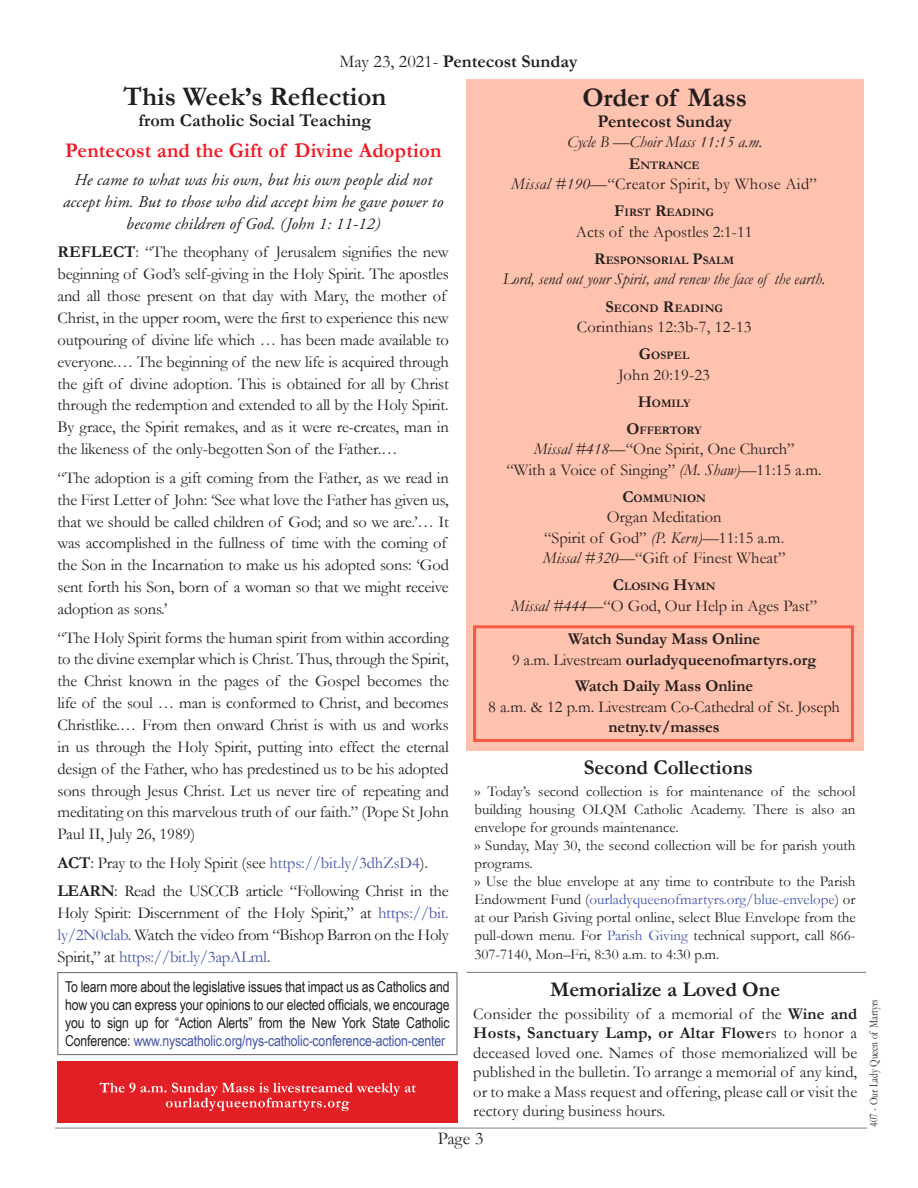
<style>
.page{position:relative;width:918px;height:1188px;background:#fff}
.page>*{position:absolute;margin:0;border:0;box-sizing:border-box;transform-origin:0 0}
.t1{font:700 27px "Garamond";color:#241f1f}
.t2{font:700 21px "Garamond";color:#241f1f}
.t3{font:700 21px "Garamond";letter-spacing:.01em;color:#ef1923}
.t4{font:700 18px "Garamond";color:#241f1f}
.t5{font:18px "Garamond";color:#241f1f}
.t6{font:16.5px/21.9px "Garamond";letter-spacing:-.01em;color:#241f1f;text-align:center}
.t7{font:italic 16.5px/21.9px "Adobe Garamond Pro";letter-spacing:.01em;color:#241f1f;text-align:center}
.t8{font:700 16.5px/26.8px "Garamond";color:#241f1f;text-align:center}
.t9{font:italic 16.5px "Garamond";color:#241f1f}
.t10{font:16.5px "Garamond";letter-spacing:.02em;color:#241f1f}
.t11{font:16.5px "Garamond";letter-spacing:.01em;color:#241f1f}
.t12{font:15px/18px "Garamond";color:#241f1f}
.t13{font:15px/18px "Arial Narrow";letter-spacing:-.01em;color:#241f1f;text-align:justify}
.t14{font:12px "Garamond";color:#241f1f;scale:.8 1}
.t15{font:700 11.55px "Garamond";color:#241f1f}
.s1{font-weight:400}
.s2{font-weight:700}
.s3{color:#4455a7}
.s4{font-size:16.5px}
.s5{font-style:italic}
</style>
<div class="page">
<hr style="left:55px;top:1128px;width:812px;height:1px;background:#838182">
<div style="left:466px;top:79px;width:398px;height:672px;background:#ffc2ae"></div>
<div style="left:473px;top:625px;width:381px;height:117px;border:3px solid #f55b44"></div>
<div style="left:57px;top:972px;width:401px;height:83px;border:1px solid #7f7077"></div>
<div style="left:57px;top:1062px;width:401px;height:61px;background:#e11f25"></div>
<svg style="left:99px;top:1082px;width:317px;height:29px"></svg>
<hr style="left:467px;top:972px;width:399px;height:1px;background:#7f7077">
<p class="t4" style="left:339px;top:49px;width:239px"><span class="s1">May 23, 2021-</span> Pentecost Sunday</p>
<h1 class="t1" style="left:123px;top:79px;width:264px">This Week’s Reflection</h1>
<p class="t4" style="left:138px;top:108px;width:234px">from Catholic Social Teaching</p>
<p class="t3" style="left:65px;top:136px;width:378px">Pentecost and the Gift of Divine Adoption</p>
<p class="t7" style="left:63px;top:169px;width:382px">He came to what was his own, but his own people did not accept him. But to those who did accept him he gave power to become children of God. (John 1: 11-12)</p>
<p class="t6" style="left:58px;top:241px;width:393px;text-align:left"><span class="s2">REFLECT</span>: “The theophany of Jerusalem signifies the new beginning of God’s self-giving in the Holy Spirit. The apostles and all those present on that day with Mary, the mother of Christ, in the upper room, were the first to experience this new outpouring of divine life which … has been made available to everyone.… The beginning of the new life is acquired through the gift of divine adoption. This is obtained for all by Christ through the redemption and extended to all by the Holy Spirit.<br>By grace, the Spirit remakes, and as it were re-creates, man in the likeness of the only-begotten Son of the Father.…</p>
<p class="t6" style="left:58px;top:466px;width:393px;text-align:left">“The adoption is a gift coming from the Father, as we read in the First Letter of John: ‘See what love the Father has given us, that we should be called children of God; and so we are.’… It was accomplished in the fullness of time with the coming of the Son in the Incarnation to make us his adopted sons: ‘God sent forth his Son, born of a woman so that we might receive adoption as sons.’</p>
<p class="t6" style="left:58px;top:626px;width:393px;text-align:justify">“The Holy Spirit forms the human spirit from within according to the divine exemplar which is Christ. Thus, through the Spirit, the Christ known in the pages of the Gospel becomes the life of the soul … man is conformed to Christ, and becomes Christlike.… From then onward Christ is with us and works in us through the Holy Spirit, putting into effect the eternal design of the Father, who has predestined us to be his adopted sons through Jesus Christ. Let us never tire of repeating and meditating on this marvelous truth of our faith.” (Pope St John Paul II, July 26, 1989)</p>
<p class="t6" style="left:58px;top:848px;width:393px;line-height:28.7px;text-align:left"><span class="s2">ACT</span>: Pray to the Holy Spirit (see <span class="s3">https://bit.ly/3dhZsD4</span>).<br><span class="s2">LEARN</span>: Read the USCCB article “Following Christ in the</p>
<p class="t6" style="left:58px;top:902px;width:393px;text-align:justify">Holy Spirit: Discernment of the Holy Spirit,” at <span class="s3">https://bit. ly/2N0clab</span>. Watch the video from “Bishop Barron on the Holy Spirit,” at <span class="s3">https://bit.ly/3apALml</span>.</p>
<p class="t13" style="left:65px;top:977px;width:386px">To learn more about the legislative issues that impact us as Catholics and how you can express your opinions to our elected officials, we encourage you to sign up for “Action Alerts” from the New York State Catholic Conference: <span class="s3">www.nyscatholic.org/nys-catholic-conference-action-center</span></p>
<p class="t2" style="left:550px;top:975px;width:232px">Memorialize a Loved One</p>
<h1 class="t1" style="left:583px;top:79px;width:166px">Order of Mass</h1>
<p class="t4" style="left:597px;top:109px;width:136px">Pentecost Sunday</p>
<p class="t9" style="left:567px;top:131px;width:197px">Cycle B —Choir Mass 11:15 a.m.</p>
<p class="t15" style="left:629px;top:157px;width:72px"><span class="s4">E</span>NTRANCE</p>
<p class="t10" style="left:511px;top:173px;width:307px"><span class="s5">Missal #190</span>—“Creator Spirit, by Whose Aid”</p>
<p class="t15" style="left:614px;top:205px;width:92px"><span class="s4">F</span>IRST <span class="s4">R</span>EADING</p>
<p class="t6" style="left:576px;top:220px;width:178px">Acts of the Apostles 2:1-11</p>
<p class="t15" style="left:594px;top:252px;width:141px"><span class="s4">R</span>ESP ONS ORIAL <span class="s4">P</span>SALM</p>
<p class="t9" style="left:503px;top:268px;width:324px">Lord, send out your Spirit, and renew the face of the earth.</p>
<p class="t15" style="left:605px;top:300px;width:110px"><span class="s4">S</span>ECOND <span class="s4">R</span>EADING</p>
<p class="t11" style="left:577px;top:316px;width:176px">Corinthians 12:3b-7, 12-13</p>
<p class="t15" style="left:639px;top:348px;width:52px"><span class="s4">G</span>OSPEL</p>
<p class="t11" style="left:618px;top:363px;width:93px">John 20:19-23</p>
<p class="t15" style="left:638px;top:395px;width:55px"><span class="s4">H</span>OMILY</p>
<p class="t15" style="left:627px;top:422px;width:77px"><span class="s4">O</span>FFERTORY</p>
<p class="t6" style="left:507px;top:439px;width:317px;line-height:20.4px"><span class="s5">Missal #418</span>—“One Spirit, One Church”<br>“With a Voice of Singing” <span class="s5">(M. Shaw)</span>—11:15 a.m.</p>
<p class="t15" style="left:622px;top:490px;width:85px"><span class="s4">C</span>OMMUNION</p>
<p class="t6" style="left:543px;top:507px;width:244px;line-height:20.4px">Organ Meditation<br>“Spirit of God” <span class="s5">(P. Kern)</span>—11:15 a.m.<br><span class="s5">Missal #320</span>—“Gift of Finest Wheat”</p>
<p class="t15" style="left:613px;top:579px;width:94px"><span class="s4">C</span>LOSING <span class="s4">H</span>YMN</p>
<p class="t6" style="left:511px;top:588px;width:307px;line-height:33.6px"><span class="s5">Missal #444</span>—“O God, Our Help in Ages Past”<br><span class="s2">Watch Sunday Mass Online</span></p>
<p class="t8" style="left:512px;top:646px;width:306px"><span class="s1">9 a.m. Livestream</span> ourladyqueenofmartyrs.org<br>Watch Daily Mass Online</p>
<p class="t6" style="left:488px;top:695px;width:353px">8 a.m. &amp; 12 p.m. Livestream Co-Cathedral of St. Joseph</p>
<p class="t8" style="left:609px;top:713px;width:113px">netny.tv/masses</p>
<p class="t2" style="left:584px;top:753px;width:171px">Second Collections</p>
<p class="t12" style="left:474px;top:782px;width:383px">›› Today’s second collection is for maintenance of the school building housing OLQM Catholic Academy. There is also an envelope for grounds maintenance.<br>›› Sunday, May 30, the second collection will be for parish youth programs.<br>›› Use the blue envelope at any time to contribute to the Parish Endowment Fund (<span class="s3">ourladyqueenofmartyrs.org/blue-envelope</span>) or at our Parish Giving portal online, select Blue Envelope from the pull-down menu. For <span class="s3">Parish Giving</span> technical support, call 866- 307-7140, Mon–Fri, 8:30 a.m. to 4:30 p.m.</p>
<p class="t6" style="left:473px;top:1003px;width:385px;line-height:19.5px;text-align:justify">Consider the possibility of a memorial of the <span class="s2">Wine and Hosts, Sanctuary Lamp, or Altar Flowe</span>rs to honor a deceased loved one. Names of those memorialized will be published in the bulletin. To arrange a memorial of any kind, or to make a Mass request and offering, please call or visit the rectory during business hours.</p>
<p class="t5" style="left:438px;top:1126px;width:47px">Page 3</p>
<p class="t14" style="left:866px;top:1127px;width:161px;rotate:-90deg">407 - Our Lady Queen of Martyrs</p>
</div>
